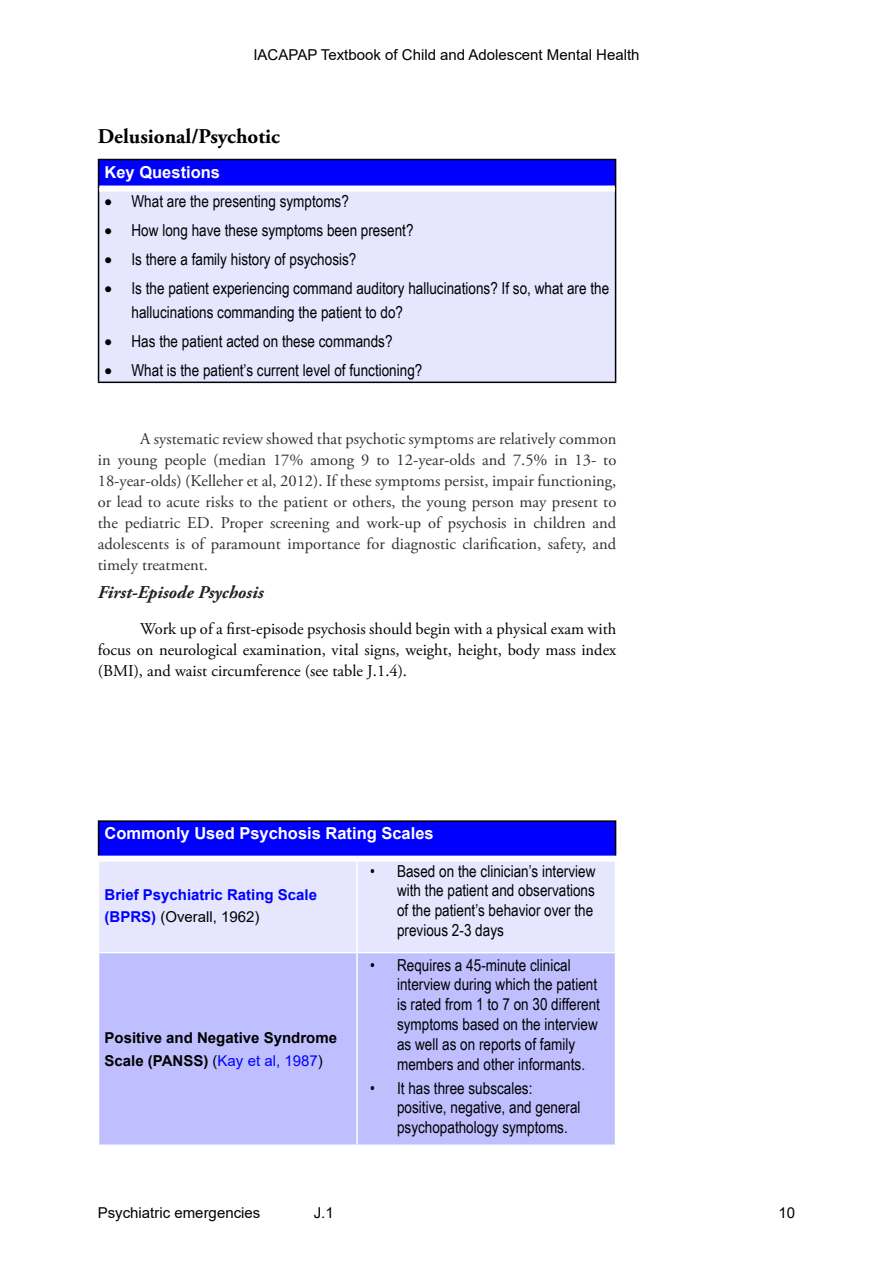
<style>
.page{position:relative;width:893px;height:1263px;background:#fff}
.page>*{position:absolute;margin:0;border:0;box-sizing:border-box;transform-origin:0 0}
.t1{font:700 21px "Adobe Garamond Pro";color:#000}
.t2{font:italic 700 18px "Adobe Garamond Pro";color:#222}
.t3{font:16.5px/19.8px "Arial Narrow";color:#000}
.Book_style_1{font:16.5px/21px "Adobe Garamond Pro";color:#323130;text-align:justify}
.Book_style_1-2{font:16.5px/21px "Adobe Garamond Pro";color:#000;text-align:justify}
.t4{font:700 16.5px "Arial";color:#fff}
.t5{font:15px "Arial";color:#000}
.t6{font:700 15px/22.5px "Arial";color:#000}
.t7{font:700 15px/22.5px "Arial";color:#00f}
.s1{font-weight:400;color:#000}
.s2{font-weight:400}
.s3{font-weight:400;color:#00f}
</style>
<div class="page">
<div style="left:99px;top:159px;width:517px;height:30px;background:#00f"></div>
<div style="left:99px;top:189px;width:517px;height:193px;background:#e6e6ff"></div>
<hr style="left:98px;top:189px;width:1px;height:193px;background:#000">
<hr style="left:615px;top:189px;width:1px;height:193px;background:#000">
<hr style="left:98px;top:382px;width:518px;height:1px;background:#000">
<hr style="left:98px;top:159px;width:518px;height:1px;background:#000">
<svg style="left:98px;top:160px;width:1px;height:29px"></svg>
<svg style="left:615px;top:160px;width:1px;height:29px"></svg>
<div style="left:99px;top:186px;width:516px;height:6px;background:#fff"></div>
<div style="left:99px;top:821px;width:517px;height:38px;background:#00f"></div>
<div style="left:99px;top:862px;width:516px;height:90px;background:#e6e6ff"></div>
<div style="left:99px;top:953px;width:516px;height:191px;background:#bfbfff"></div>
<hr style="left:98px;top:820px;width:259px;height:2px;background:#000">
<hr style="left:98px;top:822px;width:1px;height:34px;background:#000">
<hr style="left:357px;top:820px;width:259px;height:2px;background:#000">
<hr style="left:615px;top:822px;width:1px;height:34px;background:#000">
<div style="left:98px;top:856px;width:259px;height:6px;background:#fff"></div>
<div style="left:357px;top:856px;width:259px;height:6px;background:#fff"></div>
<hr style="left:356px;top:862px;width:2px;height:90px;background:#fff">
<hr style="left:356px;top:953px;width:2px;height:191px;background:#fff">
<p class="t5" style="left:253px;top:45px;width:388px">IACAPAP Textbook of Child and Adolescent Mental Health</p>
<p class="t1" style="left:98px;top:124px;width:184px">Delusional/Psychotic</p>
<p class="t4" style="left:105px;top:160px;width:117px">Key Questions</p>
<p class="t3" style="left:105px;top:190px;width:246px">• What are the presenting symptoms?</p>
<p class="t3" style="left:105px;top:219px;width:311px">• How long have these symptoms been present?</p>
<p class="t3" style="left:105px;top:248px;width:253px">• Is there a family history of psychosis?</p>
<p class="t3" style="left:132px;top:275px;width:479px;line-height:24.8px;text-indent:-27px">• Is the patient experiencing command auditory hallucinations? If so, what are the hallucinations commanding the patient to do?</p>
<p class="t3" style="left:105px;top:331px;width:289px">• Has the patient acted on these commands?</p>
<p class="t3" style="left:105px;top:360px;width:319px">• What is the patient’s current level of functioning?</p>
<p class="Book_style_1" style="left:98px;top:428px;width:520px;text-indent:43px">A systematic review showed that psychotic symptoms are relatively common in young people (median 17% among 9 to 12-year-olds and 7.5% in 13- to 18-year-olds) (Kelleher et al, 2012). If these symptoms persist, impair functioning, or lead to acute risks to the patient or others, the young person may present to the pediatric ED. Proper screening and work-up of psychosis in children and adolescents is of paramount importance for diagnostic clarification, safety, and timely treatment.</p>
<p class="t2" style="left:98px;top:582px;width:167px">First-Episode Psychosis</p>
<p class="Book_style_1-2" style="left:98px;top:619px;width:520px;text-indent:43px">Work up of a first-episode psychosis should begin with a physical exam with focus on neurological examination, vital signs, weight, height, body mass index (BMI), and waist circumference (see table J.1.4).</p>
<p class="t4" style="left:105px;top:822px;width:331px">Commonly Used Psychosis Rating Scales</p>
<p class="t7" style="left:105px;top:883px;width:214px">Brief Psychiatric Rating Scale (BPRS) <span class="s1">(Overall, 1962)</span></p>
<p class="t6" style="left:105px;top:1027px;width:234px">Positive and Negative Syndrome<br>Scale (PANSS) <span class="s2">(</span><span class="s3">Kay et al, 1987</span><span class="s2">)</span></p>
<p class="t3" style="left:397px;top:860px;width:200px;text-indent:-27px">• Based on the clinician’s interview with the patient and observations of the patient’s behavior over the previous 2-3 days</p>
<p class="t3" style="left:397px;top:954px;width:204px;text-indent:-27px">• Requires a 45-minute clinical interview during which the patient is rated from 1 to 7 on 30 different symptoms based on the interview as well as on reports of family members and other informants.</p>
<p class="t3" style="left:397px;top:1077px;width:185px;text-indent:-27px">• It has three subscales: positive, negative, and general psychopathology symptoms.</p>
<p class="t5" style="left:98px;top:1202px;width:164px">Psychiatric emergencies</p>
<p class="t5" style="left:314px;top:1202px;width:22px">J.1</p>
<p class="t5" style="left:778px;top:1202px;width:18px">10</p>
</div>
